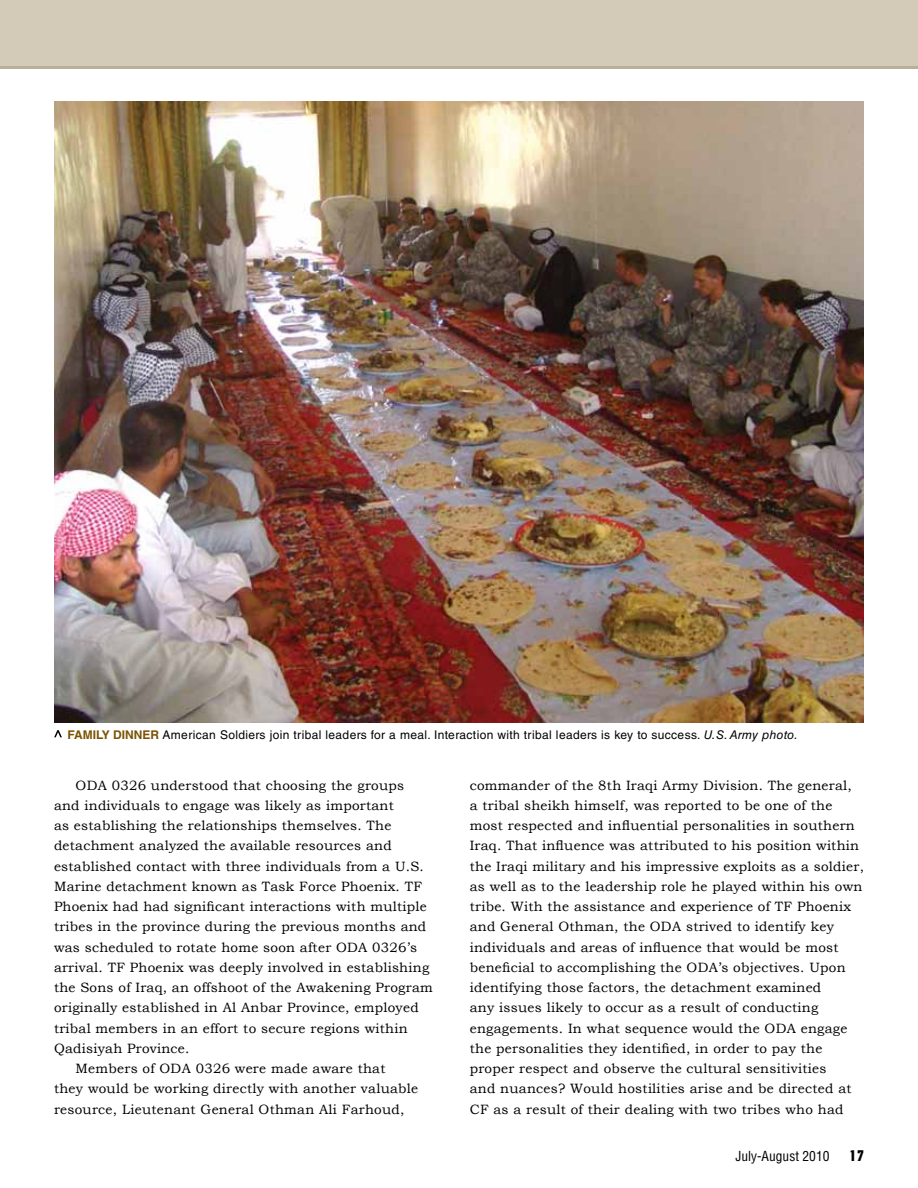
<style>
.page{position:relative;width:918px;height:1188px;background:#fff}
.page>*{position:absolute;margin:0;border:0;box-sizing:border-box;transform-origin:0 0}
.t1{font:15px "Machine Std";color:#000}
.t2{font:13.5px/20.2px "Bookman Old Style";letter-spacing:.02em;color:#000}
.t3{font:condensed 13.5px "Helvetica LT Std";color:#000}
.t4{font:12px "Helvetica LT Std";letter-spacing:.03em;color:#000}
.t5{font:700 12px "Helvetica LT Std";color:#795300}
.s1{font-style:italic}
</style>
<div class="page">
<div style="left:0;top:0;width:918px;height:68px;background:#d3cab7"></div>
<hr style="left:0;top:66px;width:918px;height:3px;background:#b9b098">
<img style="left:54px;top:101px;width:810px;height:621px">
<svg style="left:54px;top:730px;width:8px;height:7px"></svg>
<p class="t5" style="left:68px;top:727px;width:67px">FAMILY DINNER</p>
<p class="t4" style="left:163px;top:728px;width:637px">American Soldiers join tribal leaders for a meal. Interaction with tribal leaders is key to success. <span class="s1">U.S. Army photo.</span></p>
<p class="t2" style="left:76px;top:775px;width:330px">ODA 0326 understood that choosing the groups</p>
<p class="t2" style="left:54px;top:795px;width:341px">and individuals to engage was likely as important</p>
<p class="t2" style="left:54px;top:816px;width:339px">as establishing the relationships themselves. The</p>
<p class="t2" style="left:54px;top:836px;width:339px">detachment analyzed the available resources and</p>
<p class="t2" style="left:54px;top:856px;width:371px">established contact with three individuals from a U.S.</p>
<p class="t2" style="left:54px;top:876px;width:370px">Marine detachment known as Task Force Phoenix. TF</p>
<p class="t2" style="left:54px;top:897px;width:374px">Phoenix had had significant interactions with multiple</p>
<p class="t2" style="left:54px;top:917px;width:374px">tribes in the province during the previous months and</p>
<p class="t2" style="left:54px;top:937px;width:365px">was scheduled to rotate home soon after ODA 0326’s</p>
<p class="t2" style="left:54px;top:957px;width:377px">arrival. TF Phoenix was deeply involved in establishing</p>
<p class="t2" style="left:54px;top:978px;width:380px">the Sons of Iraq, an offshoot of the Awakening Program</p>
<p class="t2" style="left:54px;top:998px;width:366px">originally established in Al Anbar Province, employed</p>
<p class="t2" style="left:54px;top:1018px;width:355px">tribal members in an effort to secure regions within</p>
<p class="t2" style="left:54px;top:1038px;width:137px">Qadisiyah Province.</p>
<p class="t2" style="left:76px;top:1059px;width:311px">Members of ODA 0326 were made aware that</p>
<p class="t2" style="left:54px;top:1079px;width:366px">they would be working directly with another valuable</p>
<p class="t2" style="left:54px;top:1099px;width:352px">resource, Lieutenant General Othman Ali Farhoud,</p>
<p class="t2" style="left:470px;top:775px;width:396px">commander of the 8th Iraqi Army Division. The general,<br>a tribal sheikh himself, was reported to be one of the most respected and influential personalities in southern Iraq. That influence was attributed to his position within the Iraqi military and his impressive exploits as a soldier, as well as to the leadership role he played within his own tribe. With the assistance and experience of TF Phoenix and General Othman, the ODA strived to identify key individuals and areas of influence that would be most beneficial to accomplishing the ODA’s objectives. Upon identifying those factors, the detachment examined<br>any issues likely to occur as a result of conducting engagements. In what sequence would the ODA engage the personalities they identified, in order to pay the proper respect and observe the cultural sensitivities<br>and nuances? Would hostilities arise and be directed at CF as a result of their dealing with two tribes who had</p>
<p class="t3" style="left:735px;top:1148px;width:96px">July-August 2010</p>
<p class="t1" style="left:850px;top:1147px;width:16px">17</p>
</div>
